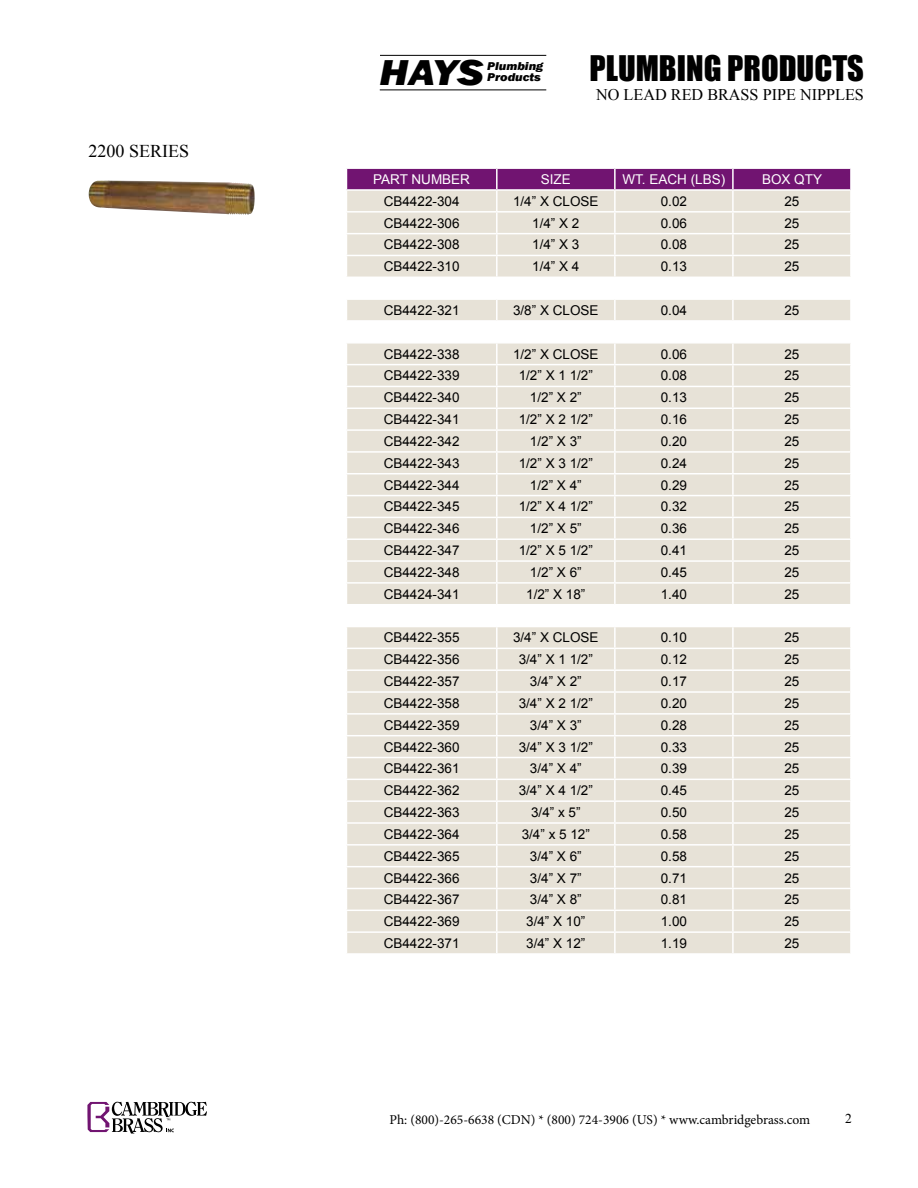
<style>
.page{position:relative;width:918px;height:1188px;background:#fff}
.page>*{position:absolute;margin:0;border:0;box-sizing:border-box;transform-origin:0 0}
.t1{font:italic 800 37.05px "Franklin Gothic";color:#000;scale:1.15 1}
.t2{font:32.4px "Impact";color:#000}
.t3{font:18px "Times New Roman";color:#000}
.t4{font:16.2px "Times New Roman";color:#000}
.t5{font:13.5px "Arial";color:#000}
.t6{font:13.5px "Minion Pro";color:#000}
.t7{font:13.5px "Arial";color:#fff}
.t8{font:13.5px "Times New Roman";color:#000}
.t9{font:italic 800 11.7px/11.1px "Franklin Gothic";color:#000;scale:1.11 1}
</style>
<div class="page">
<svg style="left:346px;top:168px;width:505px;height:785px;background:#e7e1da"></svg>
<hr style="left:497px;top:931px;width:118px;height:2px;background:#fff">
<hr style="left:496px;top:933px;width:2px;height:20px;background:#fff">
<hr style="left:615px;top:931px;width:118px;height:2px;background:#fff">
<hr style="left:614px;top:933px;width:2px;height:20px;background:#fff">
<hr style="left:733px;top:931px;width:119px;height:2px;background:#fff">
<hr style="left:732px;top:933px;width:2px;height:20px;background:#fff">
<hr style="left:850px;top:933px;width:2px;height:20px;background:#fff">
<img style="left:88px;top:180px;width:167px;height:35px">
<hr style="left:380px;top:89px;width:166px;height:1px;background:#000">
<hr style="left:380px;top:55px;width:166px;height:1px;background:#000">
<svg style="left:87px;top:1102px;width:120px;height:32px"></svg>
<h3 class="t3" style="left:89px;top:139px;width:102px">2200 SERIES</h3>
<h1 class="t1" style="left:380px;top:48px;width:92px">HAYS</h1>
<p class="t9" style="left:487px;top:61px;width:52px">Plumbing<br>Products</p>
<h2 class="t2" style="left:589px;top:43px;width:276px">PLUMBING PRODUCTS</h2>
<p class="t4" style="left:596px;top:84px;width:269px">NO LEAD RED BRASS PIPE NIPPLES</p>
<p class="t7" style="left:373px;top:170px;width:98px">PART NUMBER</p>
<p class="t7" style="left:541px;top:170px;width:32px">SIZE</p>
<p class="t7" style="left:623px;top:170px;width:104px">WT. EACH (LBS)</p>
<p class="t7" style="left:762px;top:170px;width:62px">BOX QTY</p>
<p class="t5" style="left:384px;top:192px;width:77px">CB4422-304</p>
<p class="t5" style="left:513px;top:192px;width:87px">1/4” X CLOSE</p>
<p class="t5" style="left:661px;top:192px;width:28px">0.02</p>
<p class="t5" style="left:784px;top:192px;width:17px">25</p>
<p class="t5" style="left:384px;top:214px;width:77px">CB4422-306</p>
<p class="t5" style="left:532px;top:214px;width:49px">1/4” X 2</p>
<p class="t5" style="left:661px;top:214px;width:28px">0.06</p>
<p class="t5" style="left:784px;top:214px;width:17px">25</p>
<p class="t5" style="left:384px;top:236px;width:77px">CB4422-308</p>
<p class="t5" style="left:532px;top:236px;width:49px">1/4” X 3</p>
<p class="t5" style="left:661px;top:236px;width:28px">0.08</p>
<p class="t5" style="left:784px;top:236px;width:17px">25</p>
<p class="t5" style="left:384px;top:258px;width:77px">CB4422-310</p>
<p class="t5" style="left:532px;top:258px;width:49px">1/4” X 4</p>
<p class="t5" style="left:661px;top:258px;width:28px">0.13</p>
<p class="t5" style="left:784px;top:258px;width:17px">25</p>
<p class="t5" style="left:384px;top:301px;width:77px">CB4422-321</p>
<p class="t5" style="left:513px;top:301px;width:87px">3/8” X CLOSE</p>
<p class="t5" style="left:661px;top:301px;width:28px">0.04</p>
<p class="t5" style="left:784px;top:301px;width:17px">25</p>
<p class="t5" style="left:384px;top:345px;width:77px">CB4422-338</p>
<p class="t5" style="left:513px;top:345px;width:87px">1/2” X CLOSE</p>
<p class="t5" style="left:661px;top:345px;width:28px">0.06</p>
<p class="t5" style="left:784px;top:345px;width:17px">25</p>
<p class="t5" style="left:384px;top:367px;width:77px">CB4422-339</p>
<p class="t5" style="left:519px;top:367px;width:76px">1/2” X 1 1/2”</p>
<p class="t5" style="left:661px;top:367px;width:28px">0.08</p>
<p class="t5" style="left:784px;top:367px;width:17px">25</p>
<p class="t5" style="left:384px;top:389px;width:77px">CB4422-340</p>
<p class="t5" style="left:530px;top:389px;width:53px">1/2” X 2”</p>
<p class="t5" style="left:661px;top:389px;width:28px">0.13</p>
<p class="t5" style="left:784px;top:389px;width:17px">25</p>
<p class="t5" style="left:384px;top:411px;width:77px">CB4422-341</p>
<p class="t5" style="left:519px;top:411px;width:76px">1/2” X 2 1/2”</p>
<p class="t5" style="left:661px;top:411px;width:28px">0.16</p>
<p class="t5" style="left:784px;top:411px;width:17px">25</p>
<p class="t5" style="left:384px;top:432px;width:77px">CB4422-342</p>
<p class="t5" style="left:530px;top:432px;width:53px">1/2” X 3”</p>
<p class="t5" style="left:661px;top:432px;width:28px">0.20</p>
<p class="t5" style="left:784px;top:432px;width:17px">25</p>
<p class="t5" style="left:384px;top:454px;width:77px">CB4422-343</p>
<p class="t5" style="left:519px;top:454px;width:76px">1/2” X 3 1/2”</p>
<p class="t5" style="left:661px;top:454px;width:28px">0.24</p>
<p class="t5" style="left:784px;top:454px;width:17px">25</p>
<p class="t5" style="left:384px;top:476px;width:77px">CB4422-344</p>
<p class="t5" style="left:530px;top:476px;width:53px">1/2” X 4”</p>
<p class="t5" style="left:661px;top:476px;width:28px">0.29</p>
<p class="t5" style="left:784px;top:476px;width:17px">25</p>
<p class="t5" style="left:384px;top:498px;width:77px">CB4422-345</p>
<p class="t5" style="left:519px;top:498px;width:76px">1/2” X 4 1/2”</p>
<p class="t5" style="left:661px;top:498px;width:28px">0.32</p>
<p class="t5" style="left:784px;top:498px;width:17px">25</p>
<p class="t5" style="left:384px;top:520px;width:77px">CB4422-346</p>
<p class="t5" style="left:530px;top:520px;width:53px">1/2” X 5”</p>
<p class="t5" style="left:661px;top:520px;width:28px">0.36</p>
<p class="t5" style="left:784px;top:520px;width:17px">25</p>
<p class="t5" style="left:384px;top:541px;width:77px">CB4422-347</p>
<p class="t5" style="left:519px;top:541px;width:76px">1/2” X 5 1/2”</p>
<p class="t5" style="left:661px;top:541px;width:28px">0.41</p>
<p class="t5" style="left:784px;top:541px;width:17px">25</p>
<p class="t5" style="left:384px;top:563px;width:77px">CB4422-348</p>
<p class="t5" style="left:530px;top:563px;width:53px">1/2” X 6”</p>
<p class="t5" style="left:661px;top:563px;width:28px">0.45</p>
<p class="t5" style="left:784px;top:563px;width:17px">25</p>
<p class="t5" style="left:384px;top:585px;width:77px">CB4424-341</p>
<p class="t5" style="left:526px;top:585px;width:61px">1/2” X 18”</p>
<p class="t5" style="left:661px;top:585px;width:28px">1.40</p>
<p class="t5" style="left:784px;top:585px;width:17px">25</p>
<p class="t5" style="left:384px;top:629px;width:77px">CB4422-355</p>
<p class="t5" style="left:513px;top:629px;width:87px">3/4” X CLOSE</p>
<p class="t5" style="left:661px;top:629px;width:28px">0.10</p>
<p class="t5" style="left:784px;top:629px;width:17px">25</p>
<p class="t5" style="left:384px;top:651px;width:77px">CB4422-356</p>
<p class="t5" style="left:519px;top:651px;width:76px">3/4” X 1 1/2”</p>
<p class="t5" style="left:661px;top:651px;width:28px">0.12</p>
<p class="t5" style="left:784px;top:651px;width:17px">25</p>
<p class="t5" style="left:384px;top:672px;width:77px">CB4422-357</p>
<p class="t5" style="left:530px;top:672px;width:53px">3/4” X 2”</p>
<p class="t5" style="left:661px;top:672px;width:28px">0.17</p>
<p class="t5" style="left:784px;top:672px;width:17px">25</p>
<p class="t5" style="left:384px;top:694px;width:77px">CB4422-358</p>
<p class="t5" style="left:519px;top:694px;width:76px">3/4” X 2 1/2”</p>
<p class="t5" style="left:661px;top:694px;width:28px">0.20</p>
<p class="t5" style="left:784px;top:694px;width:17px">25</p>
<p class="t5" style="left:384px;top:716px;width:77px">CB4422-359</p>
<p class="t5" style="left:530px;top:716px;width:53px">3/4” X 3”</p>
<p class="t5" style="left:661px;top:716px;width:28px">0.28</p>
<p class="t5" style="left:784px;top:716px;width:17px">25</p>
<p class="t5" style="left:384px;top:738px;width:77px">CB4422-360</p>
<p class="t5" style="left:519px;top:738px;width:76px">3/4” X 3 1/2”</p>
<p class="t5" style="left:661px;top:738px;width:28px">0.33</p>
<p class="t5" style="left:784px;top:738px;width:17px">25</p>
<p class="t5" style="left:384px;top:760px;width:77px">CB4422-361</p>
<p class="t5" style="left:530px;top:760px;width:53px">3/4” X 4”</p>
<p class="t5" style="left:661px;top:760px;width:28px">0.39</p>
<p class="t5" style="left:784px;top:760px;width:17px">25</p>
<p class="t5" style="left:384px;top:782px;width:77px">CB4422-362</p>
<p class="t5" style="left:519px;top:782px;width:76px">3/4” X 4 1/2”</p>
<p class="t5" style="left:661px;top:782px;width:28px">0.45</p>
<p class="t5" style="left:784px;top:782px;width:17px">25</p>
<p class="t5" style="left:384px;top:803px;width:77px">CB4422-363</p>
<p class="t5" style="left:531px;top:803px;width:51px">3/4” x 5”</p>
<p class="t5" style="left:661px;top:803px;width:28px">0.50</p>
<p class="t5" style="left:784px;top:803px;width:17px">25</p>
<p class="t5" style="left:384px;top:825px;width:77px">CB4422-364</p>
<p class="t5" style="left:522px;top:825px;width:70px">3/4” x 5 12”</p>
<p class="t5" style="left:661px;top:825px;width:28px">0.58</p>
<p class="t5" style="left:784px;top:825px;width:17px">25</p>
<p class="t5" style="left:384px;top:847px;width:77px">CB4422-365</p>
<p class="t5" style="left:530px;top:847px;width:53px">3/4” X 6”</p>
<p class="t5" style="left:661px;top:847px;width:28px">0.58</p>
<p class="t5" style="left:784px;top:847px;width:17px">25</p>
<p class="t5" style="left:384px;top:869px;width:77px">CB4422-366</p>
<p class="t5" style="left:530px;top:869px;width:53px">3/4” X 7”</p>
<p class="t5" style="left:661px;top:869px;width:28px">0.71</p>
<p class="t5" style="left:784px;top:869px;width:17px">25</p>
<p class="t5" style="left:384px;top:891px;width:77px">CB4422-367</p>
<p class="t5" style="left:530px;top:891px;width:53px">3/4” X 8”</p>
<p class="t5" style="left:661px;top:891px;width:28px">0.81</p>
<p class="t5" style="left:784px;top:891px;width:17px">25</p>
<p class="t5" style="left:384px;top:913px;width:77px">CB4422-369</p>
<p class="t5" style="left:526px;top:913px;width:61px">3/4” X 10”</p>
<p class="t5" style="left:661px;top:913px;width:28px">1.00</p>
<p class="t5" style="left:784px;top:913px;width:17px">25</p>
<p class="t5" style="left:384px;top:934px;width:77px">CB4422-371</p>
<p class="t5" style="left:526px;top:934px;width:61px">3/4” X 12”</p>
<p class="t5" style="left:661px;top:934px;width:28px">1.19</p>
<p class="t5" style="left:784px;top:934px;width:17px">25</p>
<p class="t6" style="left:390px;top:1110px;width:422px">Ph: (800)-265-6638 (CDN) * (800) 724-3906 (US) * www.cambridgebrass.com</p>
<p class="t8" style="left:845px;top:1110px;width:8px">2</p>
</div>
